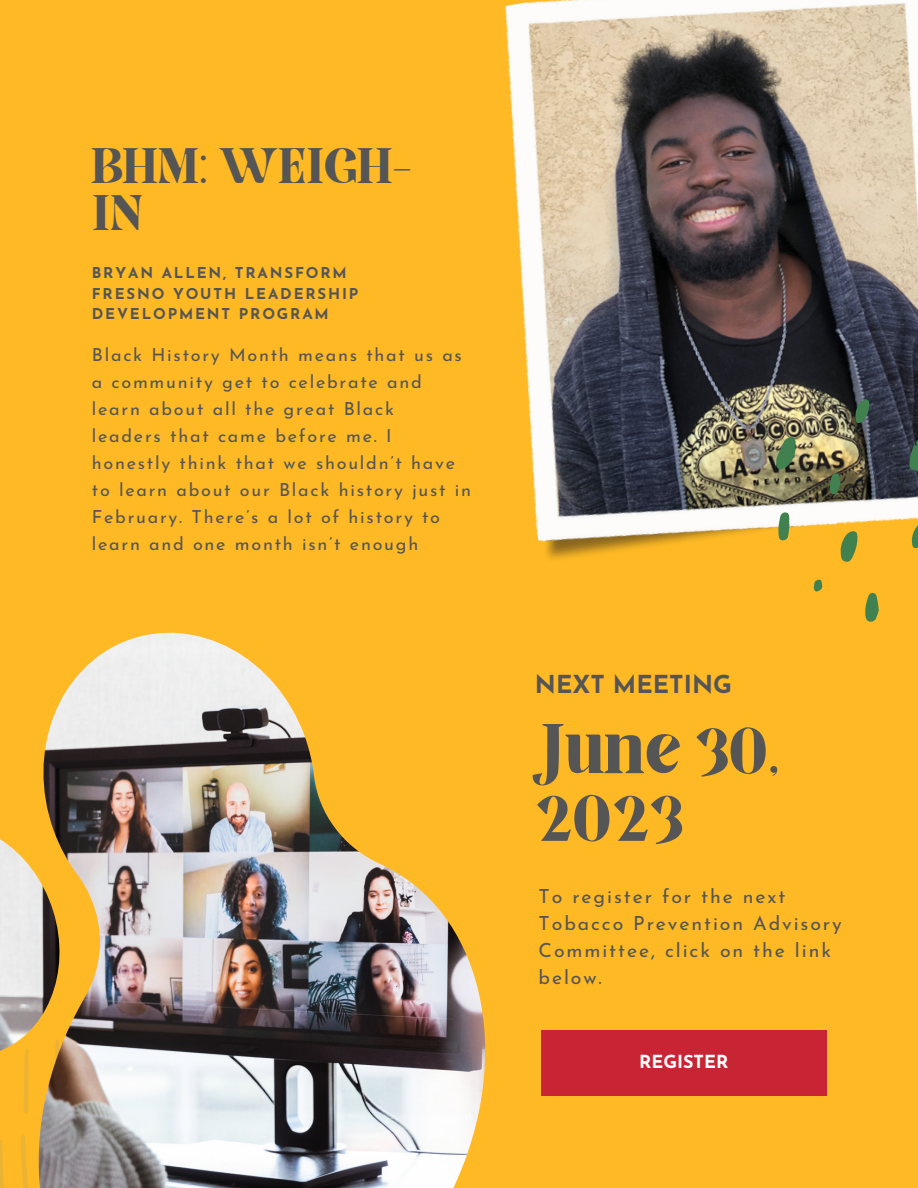
<style>
.page{position:relative;width:918px;height:1188px;background:#feb925}
.page>*{position:absolute;margin:0;border:0;box-sizing:border-box;transform-origin:0 0}
.t1{font:67.5px/67.5px "Elika Gorica";color:#555}
.t2{font:48px/47.2px "Elika Gorica";color:#555}
.t3{font:700 24.75px "Josefin Sans";color:#555}
.t4{font:19.5px/27px "Josefin Sans";letter-spacing:.095em;color:#555}
.t5{font:18px/27px "Josefin Sans";letter-spacing:.095em;color:#555}
.t6{font:700 18px "Josefin Sans";color:#fff}
.t7{font:700 15px/20.2px "Josefin Sans";letter-spacing:.12em;color:#555}
</style>
<div class="page">
<img style="left:505px;top:0;width:413px;height:559px">
<img style="left:0;top:633px;width:486px;height:555px">
<svg style="left:776px;top:395px;width:142px;height:227px"></svg>
<div style="left:541px;top:1031px;width:285px;height:65px;background:#c92434"></div>
<h2 class="t2" style="left:92px;top:147px;width:321px">BHM: WEIGH-<br>IN</h2>
<p class="t7" style="left:92px;top:264px;width:268px">BRYAN ALLEN, TRANSFORM<br>FRESNO YOUTH LEADERSHIP<br>DEVELOPMENT PROGRAM</p>
<p class="t5" style="left:92px;top:343px;width:381px">Black History Month means that us as a community get to celebrate and learn about all the great Black<br>leaders that came before me. I honestly think that we shouldn’t have to learn about our Black history just in February. There’s a lot of history to learn and one month isn’t enough</p>
<h3 class="t3" style="left:535px;top:674px;width:199px">NEXT MEETING</h3>
<h1 class="t1" style="left:535px;top:722px;width:245px">June 30,<br>2023</h1>
<p class="t4" style="left:539px;top:885px;width:305px">To register for the next<br>Tobacco Prevention Advisory<br>Committee, click on the link below.</p>
<p class="t6" style="left:639px;top:1054px;width:91px">REGISTER</p>
</div>
